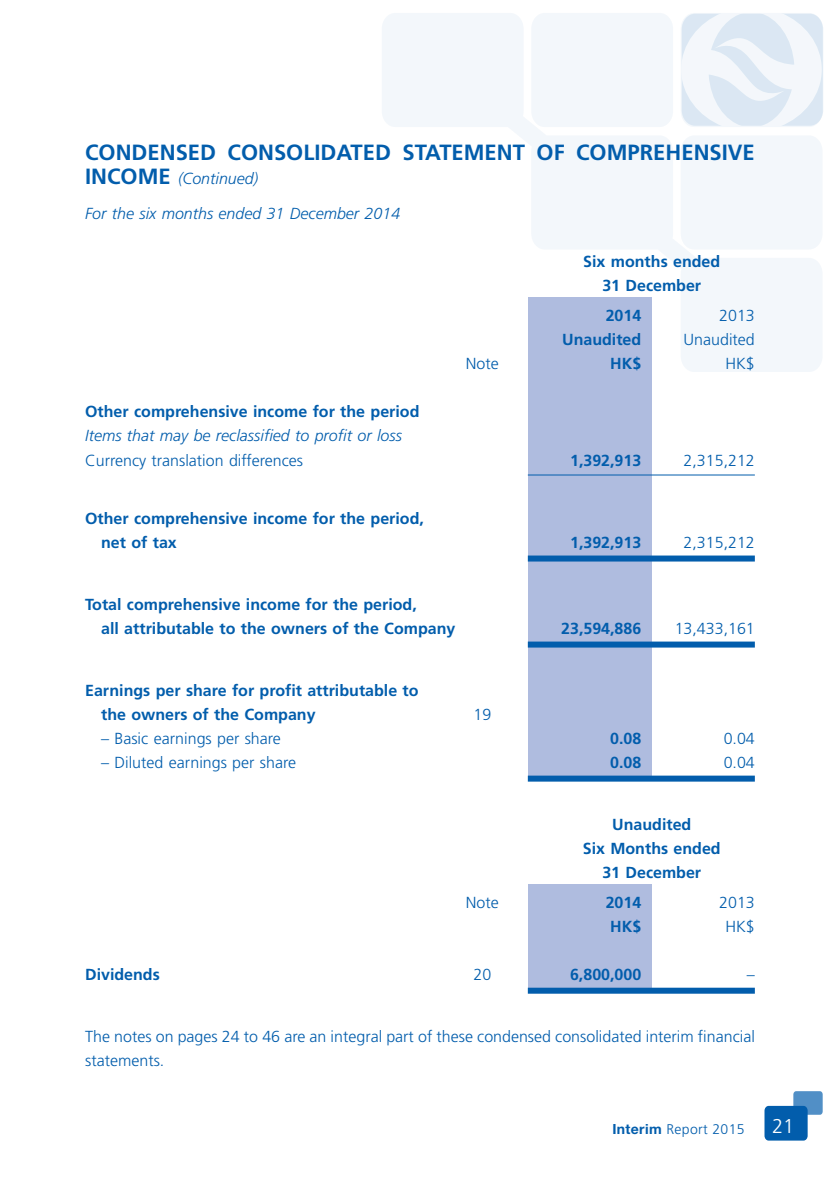
<style>
.page{position:relative;width:840px;height:1191px;background:#fff}
.page>*{position:absolute;margin:0;border:0;box-sizing:border-box;transform-origin:0 0}
.t1{font:700 22px "Frutiger LT Std";color:#025dac}
.t2{font:300 20px "Frutiger LT Std";color:#fff}
.t3{font:700 16px/24px "Frutiger LT Std";color:#025dac}
.t4{font:300 16px/24px "Frutiger LT Std";color:#025dac}
.t5{font:italic 300 16px "Frutiger LT Std";color:#025dac}
.t6{font:300 14px "Frutiger LT Std";letter-spacing:.025em;color:#025dac}
.s1{font-weight:700;font-style:normal;font-size:22px}
.s2{font-family:"Helvetica Neue LT Std";font-weight:700}
</style>
<div class="page">
<div style="left:792px;top:1091px;width:30px;height:23px;background:#518fc6;border-radius:3px"></div>
<div style="left:764px;top:1105px;width:43px;height:35px;background:#025dac;border-radius:4px"></div>
<svg style="left:382px;top:13px;width:440px;height:359px;fill:#f3f7fb"></svg>
<svg style="left:680px;top:13px;width:142px;height:114px"></svg>
<div style="left:527px;top:297px;width:124px;height:480px;background:#afbcdf"></div>
<hr style="left:527px;top:474px;width:227px;height:1px;background:#025dac">
<div style="left:527px;top:555px;width:227px;height:6px;background:#025dac"></div>
<div style="left:527px;top:641px;width:227px;height:6px;background:#025dac"></div>
<div style="left:527px;top:775px;width:227px;height:6px;background:#025dac"></div>
<div style="left:527px;top:883px;width:124px;height:108px;background:#afbcdf"></div>
<div style="left:527px;top:987px;width:227px;height:6px;background:#025dac"></div>
<h1 class="t1" style="left:85px;top:139px;width:670px">Condensed consolidated statement of compreh ensive</h1>
<p class="t5" style="left:85px;top:169px;width:174px"><span class="s1">income</span> (Continued)</p>
<p class="t5" style="left:85px;top:205px;width:316px">For the six months ended 31 December 2014</p>
<p class="t3" style="left:583px;top:250px;width:138px;text-align:center">Six months ended<br>31 December</p>
<p class="t3" style="left:605px;top:304px;width:37px">2014</p>
<p class="t4" style="left:718px;top:304px;width:37px">2013</p>
<p class="t3" style="left:562px;top:328px;width:81px">Unaudited</p>
<p class="t4" style="left:683px;top:328px;width:73px">Unaudited</p>
<p class="t4" style="left:465px;top:352px;width:34px">Note</p>
<p class="t3" style="left:610px;top:352px;width:33px">HK$</p>
<p class="t4" style="left:725px;top:352px;width:31px">HK$</p>
<p class="t3" style="left:85px;top:400px;width:336px">Other comprehensive income for the period</p>
<p class="t5" style="left:85px;top:427px;width:318px">Items that may be reclassified to profit or loss</p>
<p class="t4" style="left:85px;top:448px;width:219px">Currency translation differences</p>
<p class="t3" style="left:569px;top:448px;width:73px">1,392,913</p>
<p class="t4" style="left:683px;top:448px;width:73px">2,315,212</p>
<p class="t3" style="left:101px;top:506px;width:324px;text-indent:-16px">Other comprehensive income for the period, net of tax</p>
<p class="t3" style="left:101px;top:592px;width:355px;text-indent:-16px">Total comprehensive income for the period,<br>all attributable to the owners of the Company</p>
<p class="t3" style="left:101px;top:678px;width:319px;text-indent:-16px">Earnings per share for profit attributable to the owners of the Company</p>
<p class="t4" style="left:473px;top:702px;width:19px">19</p>
<p class="t3" style="left:569px;top:530px;width:73px">1,392,913</p>
<p class="t4" style="left:683px;top:530px;width:73px">2,315,212</p>
<p class="t3" style="left:561px;top:616px;width:82px">23,594,886</p>
<p class="t4" style="left:674px;top:616px;width:82px">13,433,161</p>
<p class="t4" style="left:101px;top:726px;width:181px">– Basic earnings per share</p>
<p class="t3" style="left:609px;top:726px;width:33px">0.08</p>
<p class="t4" style="left:723px;top:726px;width:33px">0.04</p>
<p class="t4" style="left:101px;top:750px;width:196px">– Diluted earnings per share</p>
<p class="t3" style="left:609px;top:750px;width:33px">0.08</p>
<p class="t4" style="left:723px;top:750px;width:33px">0.04</p>
<p class="t3" style="left:582px;top:812px;width:139px;text-align:center">Unaudited<br>Six Months ended<br>31 December</p>
<p class="t4" style="left:465px;top:890px;width:34px">Note</p>
<p class="t3" style="left:605px;top:890px;width:37px">2014</p>
<p class="t4" style="left:718px;top:890px;width:37px">2013</p>
<p class="t3" style="left:610px;top:914px;width:33px">HK$</p>
<p class="t4" style="left:725px;top:914px;width:31px">HK$</p>
<p class="t3" style="left:85px;top:962px;width:76px">Dividends</p>
<p class="t4" style="left:473px;top:962px;width:19px">20</p>
<p class="t3" style="left:569px;top:962px;width:73px">6,800,000</p>
<p class="t4" style="left:746px;top:962px;width:9px">–</p>
<p class="t4" style="left:85px;top:1024px;width:671px">The notes on pages 24 to 46 are an integral part of these condensed consolidated interim financial statements.</p>
<p class="t6" style="left:612px;top:1121px;width:134px"><span class="s2">Interim</span> Report 2015</p>
<p class="t2" style="left:771px;top:1114px;width:24px">21</p>
</div>
